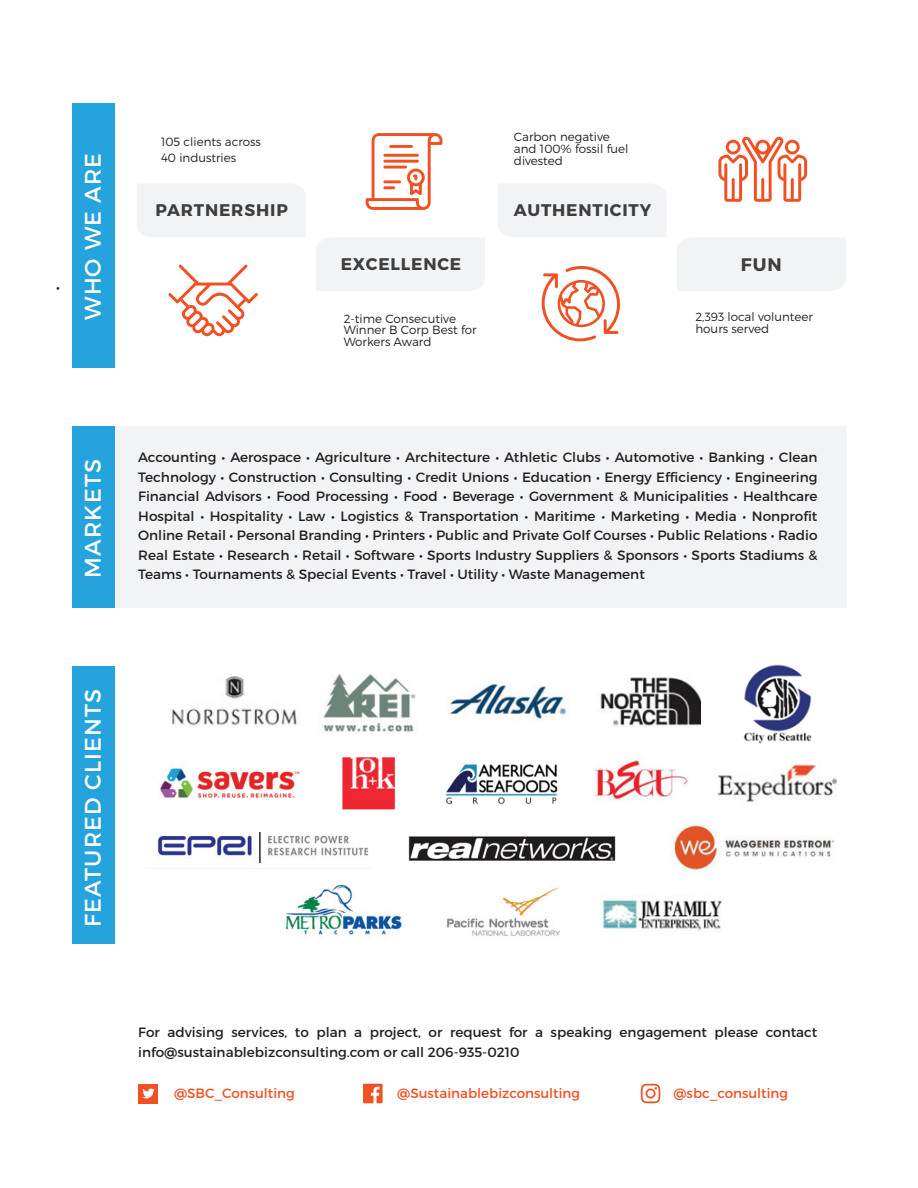
<style>
.page{position:relative;width:918px;height:1188px;background:#fff}
.page>*{position:absolute;margin:0;border:0;box-sizing:border-box;transform-origin:0 0}
.t1{font:22.5px "Montserrat";letter-spacing:.05em;color:#fff}
.t2{font:700 18.15px "Montserrat";color:#3e3e3f}
.t3{font:700 16.8px "Montserrat";letter-spacing:.05em;color:#3e3e3f}
.t4{font:13.5px/19.5px "Montserrat";color:#231f20}
.t5{font:13.5px "Montserrat";color:#f15122}
.t6{font:300 11.85px/11.9px "Montserrat";color:#231f20}
</style>
<div class="page">
<div style="left:114px;top:426px;width:733px;height:182px;background:#f2f3f4"></div>
<div style="left:72px;top:666px;width:42px;height:278px;background:#24a3dc"></div>
<img style="left:449px;top:683px;width:117px;height:38px">
<img style="left:171px;top:677px;width:126px;height:49px">
<img style="left:323px;top:673px;width:93px;height:59px">
<img style="left:600px;top:677px;width:100px;height:51px">
<img style="left:160px;top:768px;width:140px;height:31px">
<img style="left:743px;top:664px;width:69px;height:80px">
<img style="left:342px;top:757px;width:53px;height:53px">
<img style="left:593px;top:760px;width:96px;height:41px">
<img style="left:717px;top:764px;width:120px;height:39px">
<img style="left:445px;top:764px;width:113px;height:41px">
<img style="left:602px;top:900px;width:120px;height:31px">
<img style="left:671px;top:822px;width:164px;height:48px">
<img style="left:157px;top:833px;width:212px;height:31px">
<img style="left:408px;top:836px;width:208px;height:25px">
<img style="left:285px;top:885px;width:117px;height:50px">
<img style="left:446px;top:887px;width:114px;height:49px">
<div style="left:72px;top:426px;width:42px;height:182px;background:#24a3dc"></div>
<div style="left:137px;top:184px;width:168px;height:53px;background:#f2f3f4"></div>
<div style="left:316px;top:238px;width:169px;height:53px;background:#f2f3f4"></div>
<div style="left:498px;top:184px;width:168px;height:53px;background:#f2f3f4"></div>
<div style="left:677px;top:238px;width:169px;height:53px;background:#f2f3f4"></div>
<svg style="left:168px;top:265px;width:90px;height:71px"></svg>
<div style="left:72px;top:104px;width:42px;height:264px;background:#24a3dc"></div>
<svg style="left:366px;top:133px;width:76px;height:77px"></svg>
<svg style="left:718px;top:136px;width:89px;height:66px"></svg>
<svg style="left:542px;top:266px;width:78px;height:75px"></svg>
<svg style="left:363px;top:1084px;width:20px;height:19px"></svg>
<svg style="left:641px;top:1084px;width:19px;height:19px"></svg>
<div style="left:139px;top:1084px;width:19px;height:19px;background:#f15122"></div>
<svg style="left:142px;top:1089px;width:13px;height:9px"></svg>
<p class="t4" style="left:56px;top:277px;width:5px">∙</p>
<h1 class="t1" style="left:79px;top:320px;width:168px;rotate:-90deg">WHO WE ARE</h1>
<p class="t6" style="left:161px;top:133px;width:101px;line-height:15.9px">105 clients across<br>40 industries</p>
<p class="t3" style="left:156px;top:200px;width:134px">PARTNERSHIP</p>
<p class="t3" style="left:341px;top:254px;width:122px">EXCELLENCE</p>
<p class="t6" style="left:344px;top:312px;width:134px">2-time Consecutive<br>Winner B Corp Best for<br>Workers Award</p>
<p class="t6" style="left:514px;top:130px;width:116px">Carbon negative and 100% fossil fuel divested</p>
<p class="t3" style="left:514px;top:200px;width:139px">AUTHENTICITY</p>
<h2 class="t2" style="left:741px;top:253px;width:42px">FUN</h2>
<p class="t6" style="left:695px;top:311px;width:119px">2,393 local volunteer hours served</p>
<h1 class="t1" style="left:79px;top:578px;width:120px;rotate:-90deg">MARKETS</h1>
<p class="t4" style="left:138px;top:448px;width:681px;text-align:justify">Accounting ∙ Aerospace ∙ Agriculture ∙ Architecture ∙ Athletic Clubs ∙ Automotive ∙ Banking ∙ Clean Technology ∙ Construction ∙ Consulting ∙ Credit Unions ∙ Education ∙ Energy Efficiency ∙ Engineering Financial Advisors ∙ Food Processing ∙ Food ∙ Beverage ∙ Government &amp; Municipalities ∙ Healthcare Hospital ∙ Hospitality ∙ Law ∙ Logistics &amp; Transportation ∙ Maritime ∙ Marketing ∙ Media ∙ Nonprofit Online Retail ∙ Personal Branding ∙ Printers ∙ Public and Private Golf Courses ∙ Public Relations ∙ Radio Real Estate ∙ Research ∙ Retail ∙ Software ∙ Sports Industry Suppliers &amp; Sponsors ∙ Sports Stadiums &amp; Teams ∙ Tournaments &amp; Special Events ∙ Travel ∙ Utility ∙ Waste Management</p>
<h1 class="t1" style="left:79px;top:927px;width:240px;rotate:-90deg">FEATURED CLIENTS</h1>
<p class="t4" style="left:138px;top:1022px;width:681px">For advising services, to plan a project, or request for a speaking engagement please contact info@sustainablebizconsulting.com or call 206-935-0210</p>
<p class="t5" style="left:174px;top:1084px;width:122px">@SBC_Consulting</p>
<p class="t5" style="left:397px;top:1084px;width:184px">@Sustainablebizconsulting</p>
<p class="t5" style="left:674px;top:1084px;width:116px">@sbc_consulting</p>
</div>
